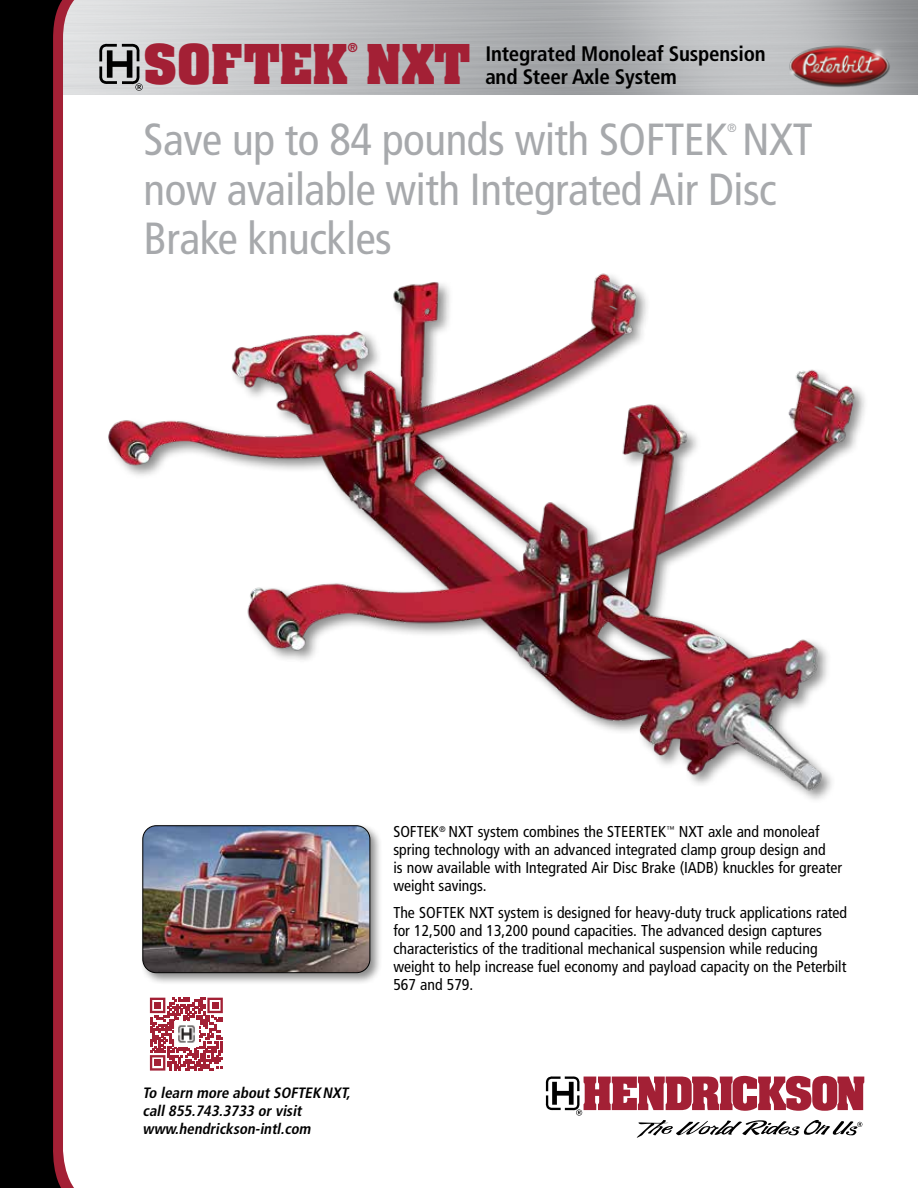
<style>
.page{position:relative;width:918px;height:1188px;background:#fff}
.page>*{position:absolute;margin:0;border:0;box-sizing:border-box;transform-origin:0 0}
.t1{font:700 46.65px "Aachen Std";color:#a32035}
.t2{font:condensed 45px/49.5px "Frutiger LT Std";letter-spacing:-.01em;color:#a7a9ac}
.t3{font:700 condensed 21px "Frutiger LT Std";letter-spacing:-.01em;color:#000}
.t4{font:condensed 15.75px/18px "Frutiger LT Std";color:#000}
.t5{font:italic 700 condensed 15px/18px "Frutiger LT Std";color:#000}
.t6{font:condensed 12px "Frutiger LT Std";color:#a7a9ac}
.t7{font:700 10.5px "Aachen Std";color:#a32035}
</style>
<div class="page">
<svg style="left:546px;top:1076px;width:318px;height:62px"></svg>
<svg style="left:100px;top:44px;width:43px;height:47px;background:#8b8c8c"></svg>
<svg style="left:92px;top:0;width:8px;height:95px"></svg>
<svg style="left:0;top:0;width:92px;height:1188px;fill:#000"></svg>
<img style="left:108px;top:273px;width:757px;height:527px">
<img style="left:784px;top:42px;width:111px;height:48px">
<svg style="left:150px;top:998px;width:73px;height:73px"></svg>
<div style="left:154px;top:1002px;width:7px;height:7px;background:#a32035"></div>
<div style="left:212px;top:1002px;width:6px;height:7px;background:#a32035"></div>
<div style="left:154px;top:1060px;width:7px;height:6px;background:#a32035"></div>
<img style="left:174px;top:1022px;width:25px;height:24px">
<div style="left:139px;top:822px;width:244px;height:163px;background:#000;opacity:.45"></div>
<img style="left:143px;top:826px;width:227px;height:147px">
<div style="left:142px;top:825px;width:228px;height:148px;border:1px solid #000;border-radius:14px"></div>
<h1 class="t1" style="left:144px;top:30px;width:328px">SOFTEK NXT</h1>
<p class="t7" style="left:348px;top:40px;width:11px">®</p>
<h3 class="t3" style="left:485px;top:41px;width:282px">Integrated Monoleaf Suspension</h3>
<h3 class="t3" style="left:485px;top:64px;width:193px">and Steer Axle System</h3>
<h2 class="t2" style="left:144px;top:115px;width:671px">Save up to 84 pounds with SOFTEK NXT</h2>
<p class="t6" style="left:727px;top:121px;width:11px">®</p>
<h2 class="t2" style="left:144px;top:165px;width:635px">now available with Integrated Air Disc<br>Brake knuckles</h2>
<p class="t5" style="left:143px;top:1084px;width:213px">To learn more aboutSOFTEKNXT, call855.743.3733 orvisit www.hendrickson-intl.com</p>
<p class="t4" style="left:393px;top:823px;width:450px">SOFTEK<sup>®</sup> NXT system combines the STEERTEK<sup>™</sup> NXT axle and monoleaf spring technology with an advanced integrated clamp group design and<br>is now available with Integrated Air Disc Brake (IADB) knuckles for greater weight savings.</p>
<p class="t4" style="left:393px;top:904px;width:455px">The SOFTEK NXT system is designed for heavy-duty truck applications rated for 12,500 and 13,200 pound capacities. The advanced design captures characteristics of the traditional mechanical suspension while reducing weight to help increase fuel economy and payload capacity on the Peterbilt 567 and 579.</p>
</div>
